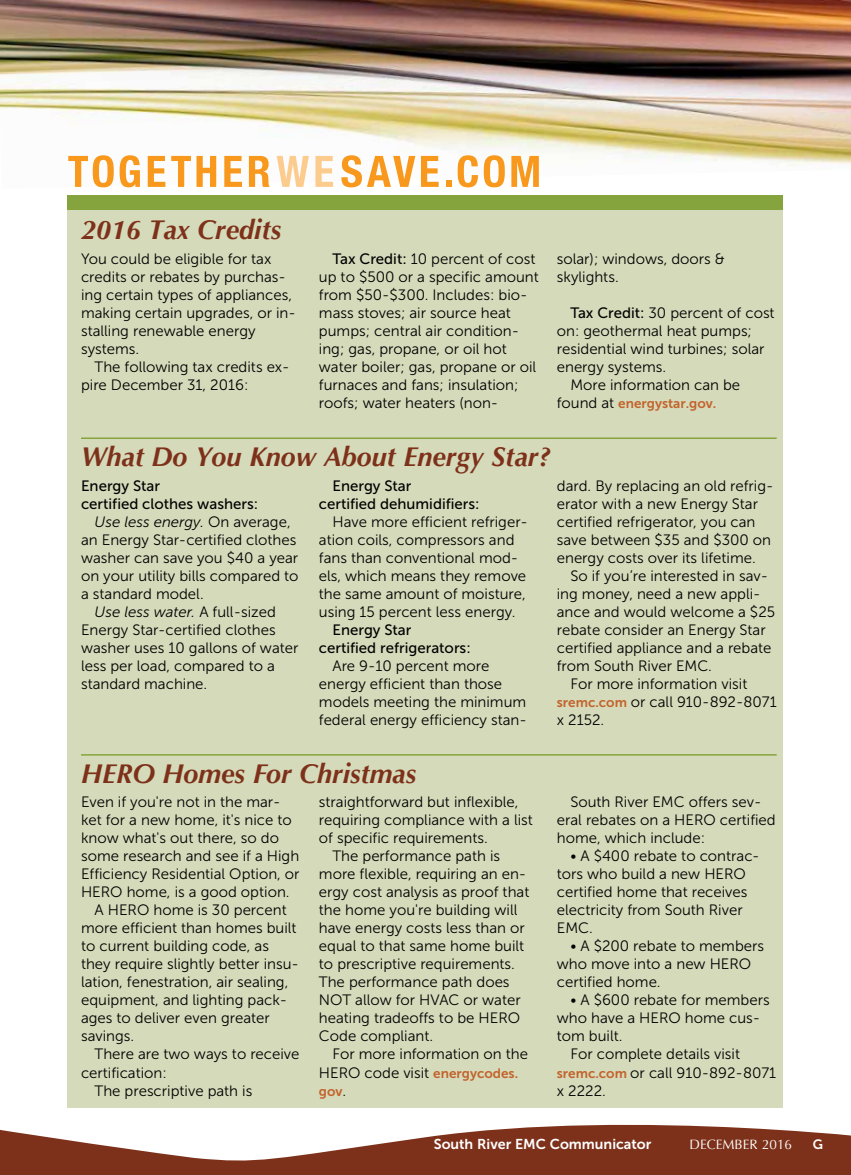
<style>
.page{position:relative;width:851px;height:1175px;background:#fff}
.page>*{position:absolute;margin:0;border:0;box-sizing:border-box;transform-origin:0 0}
.t1{font:italic 700 27px "Optima";color:#7e311a}
.t2{font:15px/18px "Museo Sans 300";color:#000}
.t3{font:15px/18px "Museo Sans 500";color:#000}
.t4{font:italic 15px "Museo Sans 300";color:#000}
.t5{font:14.25px "Museo Sans 700";color:#fff}
.t6{font:13.5px "Museo Sans 700";color:#c3632d}
.t7{font:13.5px "Optima";color:#fff}
.t8{font:13.5px "Museo Sans 700";color:#fff}
.s1{font-family:"Museo Sans 500"}
.s2{font-family:"Museo Sans 300";font-size:15px;color:#000}
.s3{font-style:normal}
.s4{font-family:"Museo Sans 700";font-size:13.5px;color:#c3632d}
</style>
<div class="page">
<svg style="left:0;top:1107px;width:850px;height:67px;fill:#7e311a"></svg>
<img style="left:0;top:0;width:850px;height:188px">
<div style="left:68px;top:205px;width:715px;height:902px;background:#d5dbba"></div>
<hr style="left:81px;top:437px;width:695px;height:2px;background:#86a43d">
<hr style="left:81px;top:754px;width:695px;height:1px;background:#86a43d">
<svg style="left:68px;top:155px;width:46px;height:32px"></svg>
<svg style="left:120px;top:155px;width:20px;height:32px"></svg>
<svg style="left:148px;top:156px;width:17px;height:31px"></svg>
<svg style="left:171px;top:156px;width:45px;height:31px"></svg>
<svg style="left:224px;top:156px;width:18px;height:31px"></svg>
<svg style="left:249px;top:156px;width:21px;height:31px"></svg>
<svg style="left:277px;top:156px;width:32px;height:31px"></svg>
<svg style="left:315px;top:156px;width:18px;height:31px"></svg>
<svg style="left:341px;top:155px;width:74px;height:32px"></svg>
<svg style="left:421px;top:156px;width:17px;height:31px"></svg>
<div style="left:446px;top:180px;width:6px;height:7px;background:#f8991d"></div>
<svg style="left:457px;top:155px;width:21px;height:32px"></svg>
<svg style="left:484px;top:155px;width:21px;height:32px"></svg>
<svg style="left:511px;top:156px;width:28px;height:31px"></svg>
<div style="left:68px;top:195px;width:715px;height:15px;background:#86a43d"></div>
<h1 class="t1" style="left:81px;top:213px;width:202px">2016 Tax Credits</h1>
<p class="t2" style="left:81px;top:250px;width:216px">You could be eligible for tax credits or rebates by purchas&shy;ing certain types of appliances, making certain upgrades, or in&shy;stalling renewable energy systems.</p>
<p class="t2" style="left:81px;top:358px;width:210px;text-indent:14px">The following tax credits ex&shy;pire December 31, 2016:</p>
<p class="t2" style="left:319px;top:250px;width:221px;text-indent:14px"><span class="s1">Tax Credit:</span> 10 percent of cost up to $500 or a specific amount from $50-$300. Includes: bio&shy;mass stoves; air source heat pumps; central air condition&shy;ing; gas, propane, or oil hot water boiler; gas, propane or oil furnaces and fans; insulation; roofs; water heaters (non-</p>
<p class="t2" style="left:556px;top:250px;width:170px">solar); windows, doors &amp; skylights.</p>
<p class="t2" style="left:570px;top:304px;width:206px"><span class="s1">Tax Credit:</span> 30 percent of cost</p>
<p class="t2" style="left:557px;top:322px;width:197px">on: geothermal heat pumps;</p>
<p class="t2" style="left:557px;top:340px;width:209px">residential wind turbines; solar</p>
<p class="t2" style="left:557px;top:358px;width:111px">energy systems.</p>
<p class="t2" style="left:570px;top:376px;width:171px">More information can be</p>
<p class="t6" style="left:557px;top:396px;width:161px"><span class="s2">found at</span> energystar.gov.</p>
<h1 class="t1" style="left:81px;top:440px;width:471px">What Do You Know About Energy Star?</h1>
<p class="t3" style="left:81px;top:476px;width:179px">Energy Star<br>certified clothes washers:</p>
<p class="t4" style="left:94px;top:513px;width:198px">Use less energy. <span class="s3">On average,</span></p>
<p class="t2" style="left:81px;top:531px;width:217px">an Energy Star-certified clothes</p>
<p class="t2" style="left:81px;top:549px;width:219px">washer can save you $40 a year</p>
<p class="t2" style="left:81px;top:567px;width:219px">on your utility bills compared to</p>
<p class="t2" style="left:81px;top:585px;width:124px">a standard model.</p>
<p class="t4" style="left:94px;top:603px;width:183px">Use less water. <span class="s3">A full-sized</span></p>
<p class="t2" style="left:81px;top:621px;width:196px">Energy Star-certified clothes</p>
<p class="t2" style="left:81px;top:639px;width:219px">washer uses 10 gallons of water</p>
<p class="t2" style="left:81px;top:657px;width:195px">less per load, compared to a</p>
<p class="t2" style="left:81px;top:675px;width:128px">standard machine.</p>
<p class="t3" style="left:319px;top:476px;width:162px;text-indent:14px">Energy Star<br>certified dehumidifiers:</p>
<p class="t2" style="left:319px;top:513px;width:210px;text-indent:14px">Have more efficient refriger&shy;ation coils, compressors and fans than conventional mod&shy;els, which means they remove the same amount of moisture, using 15 percent less energy.</p>
<p class="t3" style="left:319px;top:620px;width:153px;text-indent:14px">Energy Star certified refrigerators:</p>
<p class="t2" style="left:319px;top:657px;width:209px;text-indent:14px">Are 9-10 percent more energy efficient than those models meeting the minimum federal energy efficiency stan-</p>
<p class="t2" style="left:556px;top:477px;width:218px">dard. By replacing an old refrig&shy;erator with a new Energy Star certified refrigerator, you can save between $35 and $300 on energy costs over its lifetime.</p>
<p class="t2" style="left:570px;top:567px;width:199px">So if you’re interested in sav-</p>
<p class="t2" style="left:557px;top:585px;width:205px">ing money, need a new appli-</p>
<p class="t2" style="left:557px;top:603px;width:220px">ance and would welcome a $25</p>
<p class="t2" style="left:557px;top:621px;width:210px">rebate consider an Energy Star</p>
<p class="t2" style="left:557px;top:639px;width:216px">certified appliance and a rebate</p>
<p class="t2" style="left:557px;top:657px;width:157px">from South River EMC.</p>
<p class="t2" style="left:570px;top:675px;width:178px">For more information visit</p>
<p class="t2" style="left:556px;top:693px;width:221px"><span class="s4">sremc.com</span> or call 910-892-8071</p>
<p class="t2" style="left:557px;top:711px;width:49px">x 2152.</p>
<h1 class="t1" style="left:81px;top:756px;width:337px">HERO Homes For Christmas</h1>
<p class="t2" style="left:81px;top:793px;width:201px">Even if you're not in the mar-</p>
<p class="t2" style="left:81px;top:811px;width:212px">ket for a new home, it's nice to</p>
<p class="t2" style="left:81px;top:829px;width:199px">know what's out there, so do</p>
<p class="t2" style="left:81px;top:847px;width:220px">some research and see if a High</p>
<p class="t2" style="left:81px;top:865px;width:220px">Efficiency Residential Option, or</p>
<p class="t2" style="left:81px;top:883px;width:210px">HERO home, is a good option.</p>
<p class="t2" style="left:94px;top:901px;width:194px">A HERO home is 30 percent</p>
<p class="t2" style="left:81px;top:919px;width:217px">more efficient than homes built</p>
<p class="t2" style="left:81px;top:937px;width:189px">to current building code, as</p>
<p class="t2" style="left:81px;top:955px;width:219px">they require slightly better insu-</p>
<p class="t2" style="left:81px;top:973px;width:209px">lation, fenestration, air sealing,</p>
<p class="t2" style="left:81px;top:991px;width:208px">equipment, and lighting pack-</p>
<p class="t2" style="left:81px;top:1009px;width:190px">ages to deliver even greater</p>
<p class="t2" style="left:81px;top:1027px;width:55px">savings.</p>
<p class="t2" style="left:94px;top:1045px;width:206px">There are two ways to receive</p>
<p class="t2" style="left:81px;top:1063px;width:87px">certification:</p>
<p class="t2" style="left:94px;top:1081px;width:159px">The prescriptive path is</p>
<p class="t2" style="left:319px;top:793px;width:201px">straightforward but inflexible,</p>
<p class="t2" style="left:319px;top:811px;width:215px">requiring compliance with a list</p>
<p class="t2" style="left:319px;top:829px;width:170px">of specific requirements.</p>
<p class="t2" style="left:332px;top:847px;width:169px">The performance path is</p>
<p class="t2" style="left:319px;top:865px;width:209px">more flexible, requiring an en-</p>
<p class="t2" style="left:319px;top:883px;width:212px">ergy cost analysis as proof that</p>
<p class="t2" style="left:319px;top:901px;width:200px">the home you're building will</p>
<p class="t2" style="left:319px;top:919px;width:207px">have energy costs less than or</p>
<p class="t2" style="left:319px;top:937px;width:207px">equal to that same home built</p>
<p class="t2" style="left:319px;top:955px;width:197px">to prescriptive requirements.</p>
<p class="t2" style="left:319px;top:973px;width:192px">The performance path does</p>
<p class="t2" style="left:319px;top:991px;width:203px">NOT allow for HVAC or water</p>
<p class="t2" style="left:319px;top:1009px;width:203px">heating tradeoffs to be HERO</p>
<p class="t2" style="left:319px;top:1027px;width:116px">Code compliant.</p>
<p class="t2" style="left:332px;top:1045px;width:197px">For more information on the</p>
<p class="t2" style="left:319px;top:1063px;width:201px">HERO code visit <span class="s4">energycodes.</span></p>
<p class="t6" style="left:319px;top:1083px;width:29px">gov<span class="s2">.</span></p>
<p class="t2" style="left:557px;top:793px;width:220px;text-indent:14px">South River EMC offers sev&shy;eral rebates on a HERO certified home, which include:</p>
<p class="t2" style="left:557px;top:847px;width:204px;text-indent:14px">• A $400 rebate to contrac&shy;tors who build a new HERO certified home that receives electricity from South River<br>EMC.</p>
<p class="t2" style="left:557px;top:937px;width:209px;text-indent:14px">• A $200 rebate to members who move into a new HERO certified home.</p>
<p class="t2" style="left:570px;top:991px;width:201px">• A $600 rebate for members</p>
<p class="t2" style="left:557px;top:1009px;width:205px">who have a HERO home cus-</p>
<p class="t2" style="left:557px;top:1027px;width:67px">tom built.</p>
<p class="t2" style="left:570px;top:1045px;width:171px">For complete details visit</p>
<p class="t2" style="left:556px;top:1063px;width:221px"><span class="s4">sremc.com</span> or call 910-892-8071</p>
<p class="t2" style="left:556px;top:1081px;width:51px">x 2222.</p>
<p class="t5" style="left:434px;top:1136px;width:219px">South River EMC Communicator</p>
<p class="t7" style="left:689px;top:1137px;width:104px">DECEMBER 2016</p>
<p class="t8" style="left:812px;top:1137px;width:12px">G</p>
</div>
